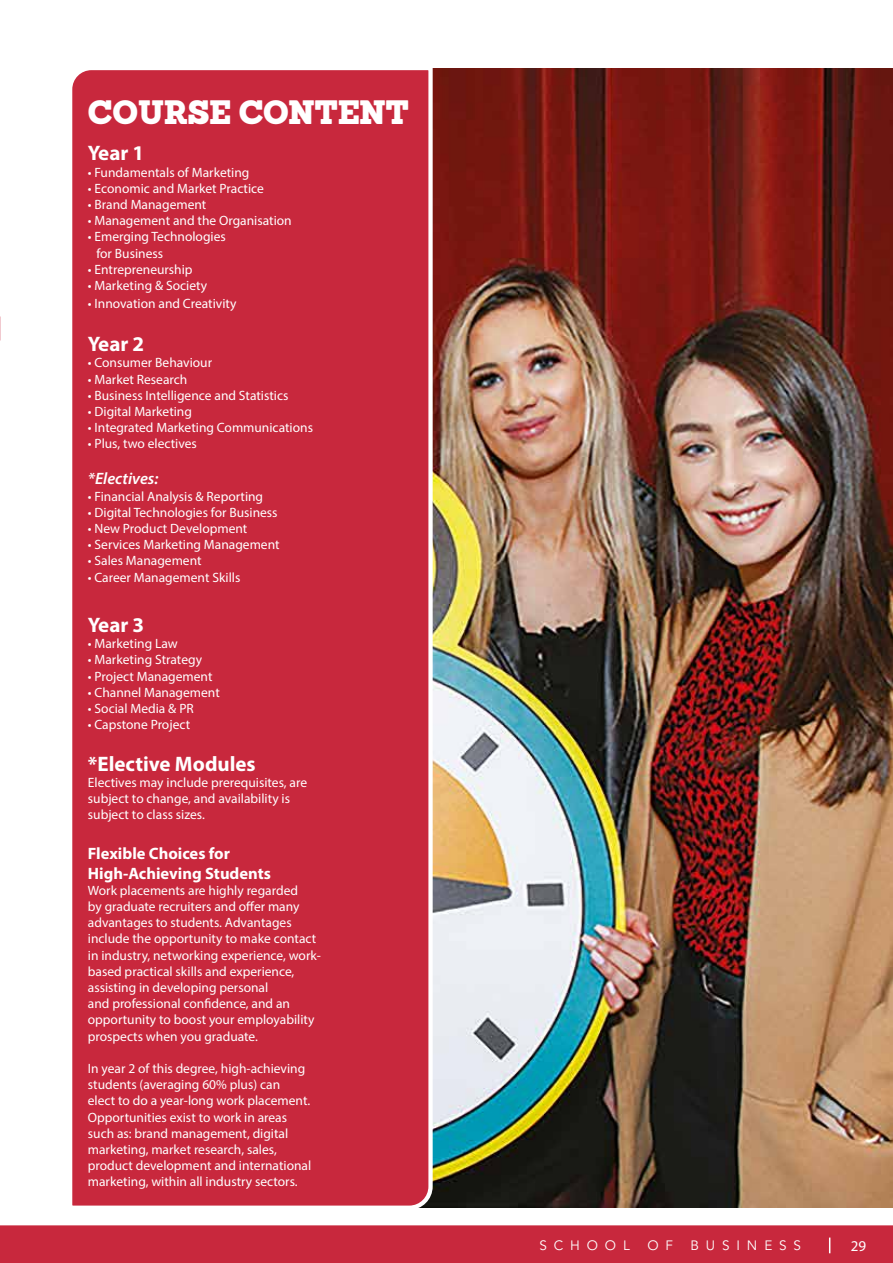
<style>
.page{position:relative;width:893px;height:1263px;background:#fff}
.page>*{position:absolute;margin:0;border:0;box-sizing:border-box;transform-origin:0 0}
.t1{font:900 33px "Sanchez";letter-spacing:-.005em;color:#fff}
.t2{font:700 21px "Myriad Pro";color:#fff}
.t3{font:700 16.5px/19.8px "Myriad Pro";color:#fff}
.t4{font:italic 600 16.5px "Myriad Pro";color:#fff}
.t5{font:15px "Myriad Pro";color:#fff}
.t6{font:13.5px/16.2px "Myriad Pro";color:#fff}
.t7{font:13.5px "Avenir";letter-spacing:.51em;color:#fff}
</style>
<div class="page">
<img style="left:435px;top:69px;width:458px;height:1139px">
<div style="left:72px;top:68px;width:363px;height:1140px;background:#c8283d"></div>
<div style="left:0;top:1225px;width:893px;height:38px;background:#c8283d"></div>
<h1 class="t1" style="left:88px;top:89px;width:323px">COURSE CONTENT</h1>
<h2 class="t2" style="left:88px;top:140px;width:58px">Year 1</h2>
<p class="t6" style="left:88px;top:164px;width:163px">• Fundamentals of Marketing</p>
<p class="t6" style="left:88px;top:180px;width:178px">• Economic and Market Practice</p>
<p class="t6" style="left:88px;top:196px;width:120px">• Brand Management</p>
<p class="t6" style="left:88px;top:212px;width:205px">• Management and the Organisation</p>
<p class="t6" style="left:96px;top:228px;width:131px;text-indent:-9px">• Emerging Technologies for Business</p>
<p class="t6" style="left:88px;top:261px;width:106px">• Entrepreneurship</p>
<p class="t6" style="left:88px;top:277px;width:121px">• Marketing &amp; Society</p>
<p class="t6" style="left:88px;top:295px;width:150px">• Innovation and Creativity</p>
<h2 class="t2" style="left:88px;top:330px;width:58px">Year 2</h2>
<p class="t6" style="left:88px;top:354px;width:126px">• Consumer Behaviour</p>
<p class="t6" style="left:88px;top:371px;width:101px">• Market Research</p>
<p class="t6" style="left:88px;top:387px;width:202px">• Business Intelligence and Statistics</p>
<p class="t6" style="left:88px;top:403px;width:106px">• Digital Marketing</p>
<p class="t6" style="left:88px;top:419px;width:227px">• Integrated Marketing Communications</p>
<p class="t6" style="left:88px;top:435px;width:110px">• Plus, two electives</p>
<p class="t4" style="left:88px;top:468px;width:72px">*Electives:</p>
<p class="t6" style="left:88px;top:488px;width:177px">• Financial Analysis &amp; Reporting</p>
<p class="t6" style="left:88px;top:504px;width:191px">• Digital Technologies for Business</p>
<p class="t6" style="left:88px;top:520px;width:161px">• New Product Development</p>
<p class="t6" style="left:88px;top:536px;width:193px">• Services Marketing Management</p>
<p class="t6" style="left:88px;top:552px;width:115px">• Sales Management</p>
<p class="t6" style="left:88px;top:569px;width:154px">• Career Management Skills</p>
<h2 class="t2" style="left:88px;top:611px;width:58px">Year 3</h2>
<p class="t6" style="left:88px;top:635px;width:91px">• Marketing Law</p>
<p class="t6" style="left:88px;top:651px;width:116px">• Marketing Strategy</p>
<p class="t6" style="left:88px;top:668px;width:126px">• Project Management</p>
<p class="t6" style="left:88px;top:684px;width:133px">• Channel Management</p>
<p class="t6" style="left:88px;top:700px;width:107px">• Social Media &amp; PR</p>
<p class="t6" style="left:88px;top:716px;width:104px">• Capstone Project</p>
<h2 class="t2" style="left:88px;top:750px;width:169px">*Elective Modules</h2>
<p class="t6" style="left:88px;top:774px;width:221px">Electives may include prerequisites, are subject to change, and availability is subject to class sizes.</p>
<p class="t3" style="left:88px;top:843px;width:185px">Flexible Choices for<br>High-Achieving Students</p>
<p class="t6" style="left:88px;top:882px;width:234px">Work placements are highly regarded<br>by graduate recruiters and offer many advantages to students. Advantages include the opportunity to make contact in industry, networking experience, work&shy;based practical skills and experience, assisting in developing personal<br>and professional confidence, and an opportunity to boost your employability prospects when you graduate.</p>
<p class="t6" style="left:88px;top:1060px;width:225px">In year 2 of this degree, high-achieving students (averaging 60% plus) can<br>elect to do a year-long work placement.<br>Opportunities exist to work in areas such as: brand management, digital marketing, market research, sales, product development and international marketing, within all industry sectors.</p>
<p class="t7" style="left:539px;top:1235px;width:92px">SCHOOL</p>
<p class="t7" style="left:647px;top:1235px;width:27px">O F</p>
<p class="t7" style="left:691px;top:1235px;width:112px">BUSINESS</p>
<p class="t5" style="left:851px;top:1236px;width:17px">29</p>
</div>
